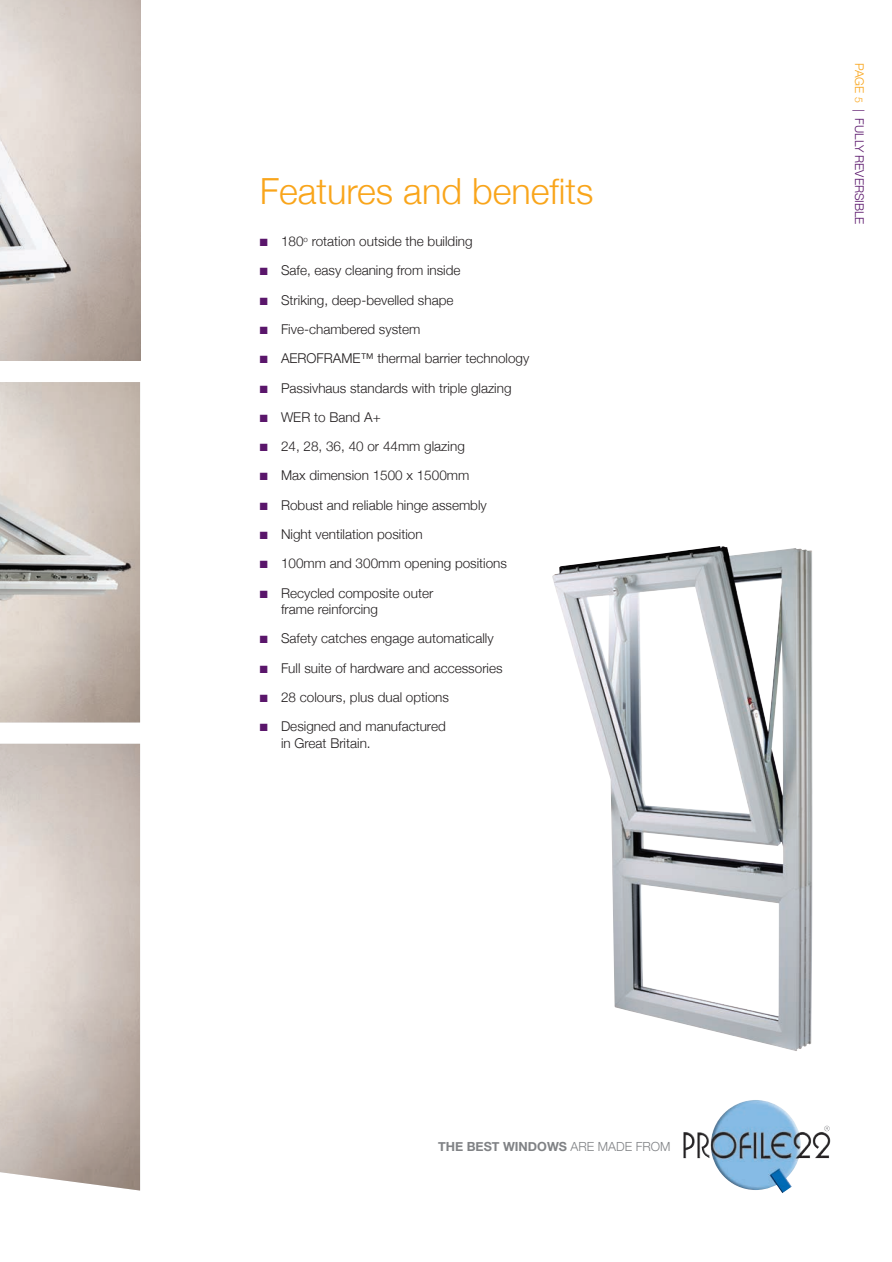
<style>
.page{position:relative;width:892px;height:1262px;background:#fff}
.page>*{position:absolute;margin:0;border:0;box-sizing:border-box;transform-origin:0 0}
.t1{font:300 36px "Helvetica Neue";color:#f9a51b}
.t2{font:300 13.5px/16.5px "Helvetica Neue";color:#231f20}
.t3{font:700 12.6px "Helvetica Neue";color:#808285}
.t4{font:300 12px "Helvetica Neue";color:#5a166b}
.s1{color:#5a166b}
.s2{font-weight:300}
.s3{color:#f9a51b}
.s4{font-size:10.5px;color:#f9a51b}
</style>
<div class="page">
<img style="left:683px;top:1100px;width:146px;height:92px">
<img style="left:0;top:382px;width:140px;height:340px">
<img style="left:0;top:0;width:140px;height:361px">
<img style="left:552px;top:546px;width:260px;height:504px">
<h1 class="t1" style="left:260px;top:162px;width:335px">Features and benefits</h1>
<p class="t2" style="left:260px;top:232px;width:214px"><span class="s1">■</span> 180<sup>o</sup> rotation outside the building</p>
<p class="t2" style="left:260px;top:261px;width:202px"><span class="s1">■</span> Safe, easy cleaning from inside</p>
<p class="t2" style="left:260px;top:290px;width:195px"><span class="s1">■</span> Striking, deep-bevelled shape</p>
<p class="t2" style="left:260px;top:320px;width:162px"><span class="s1">■</span> Five-chambered system</p>
<p class="t2" style="left:260px;top:349px;width:271px"><span class="s1">■</span> AEROFRAME™ thermal barrier technology</p>
<p class="t2" style="left:260px;top:378px;width:253px"><span class="s1">■</span> Passivhaus standards with triple glazing</p>
<p class="t2" style="left:260px;top:407px;width:122px"><span class="s1">■</span> WER to Band A+</p>
<p class="t2" style="left:260px;top:437px;width:206px"><span class="s1">■</span> 24, 28, 36, 40 or 44mm glazing</p>
<p class="t2" style="left:260px;top:466px;width:211px"><span class="s1">■</span> Max dimension 1500 x 1500mm</p>
<p class="t2" style="left:260px;top:495px;width:228px"><span class="s1">■</span> Robust and reliable hinge assembly</p>
<p class="t2" style="left:260px;top:525px;width:164px"><span class="s1">■</span> Night ventilation position</p>
<p class="t2" style="left:260px;top:554px;width:249px"><span class="s1">■</span> 100mm and 300mm opening positions</p>
<p class="t2" style="left:281px;top:583px;width:154px;text-indent:-21px"><span class="s1">■</span> Recycled composite outer frame reinforcing</p>
<p class="t2" style="left:260px;top:629px;width:235px"><span class="s1">■</span> Safety catches engage automatically</p>
<p class="t2" style="left:260px;top:658px;width:244px"><span class="s1">■</span> Full suite of hardware and accessories</p>
<p class="t2" style="left:260px;top:687px;width:191px"><span class="s1">■</span> 28 colours, plus dual options</p>
<p class="t2" style="left:281px;top:717px;width:166px;text-indent:-21px"><span class="s1">■</span> Designed and manufactured in Great Britain.</p>
<p class="t3" style="left:438px;top:1135px;width:234px">THE BEST WINDOWS <span class="s2">ARE MADE FROM</span></p>
<p class="t4" style="left:868px;top:63px;width:163px;rotate:90deg"><span class="s3">PAGE</span> <span class="s4">5</span> | FULLY REVERSIBLE</p>
</div>
